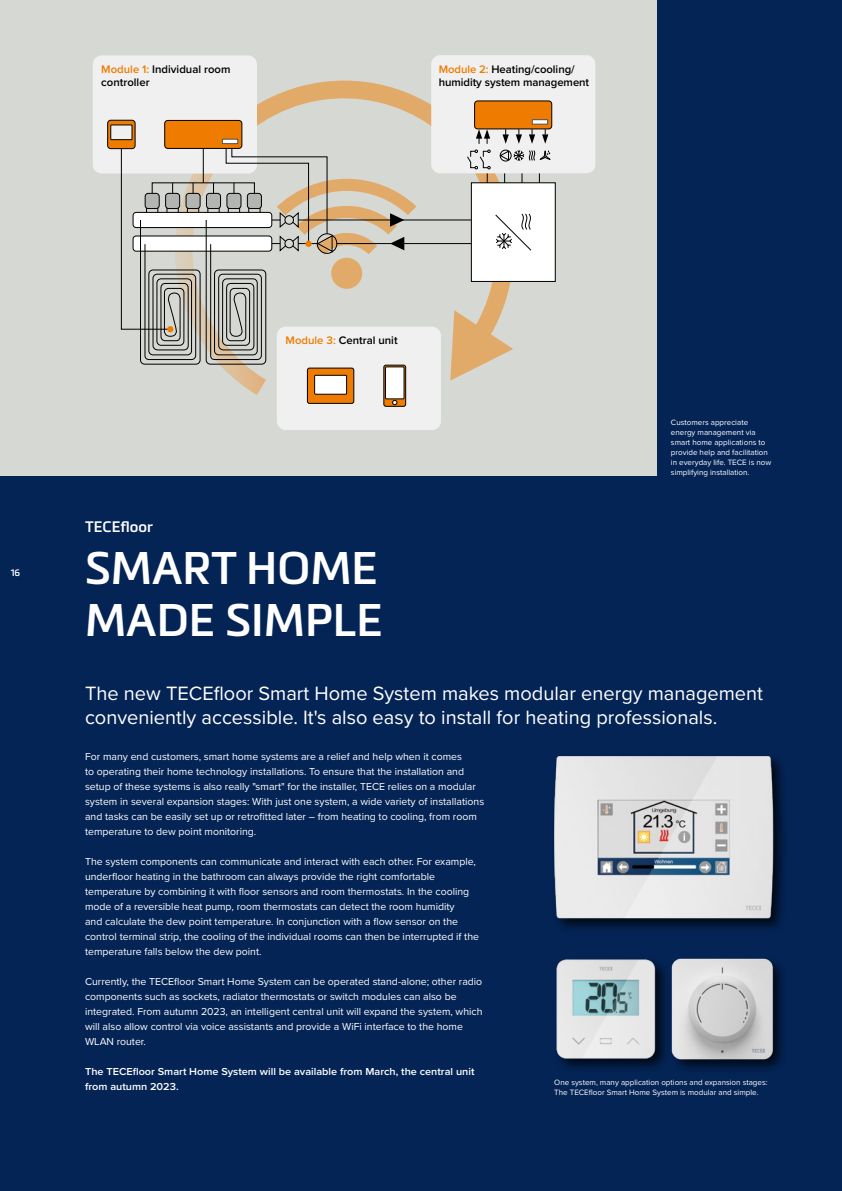
<style>
.page{position:relative;width:842px;height:1191px;background:#042455}
.page>*{position:absolute;margin:0;border:0;box-sizing:border-box;transform-origin:0 0}
.t1{font:600 45px/52px "Metronic Pro";color:#fff}
.t2{font:20px/24px "Proxima Nova";color:#fff}
.t3{font:600 15px "Metronic Pro";color:#fff}
.t4{font:600 11.3px/13.4px "Proxima Nova";color:#000}
.t5{font:10.5px/15px "Proxima Nova";color:#fff}
.t6{font:600 10.5px/15px "Proxima Nova";color:#fff;scale:1.04 1}
.t7{font:600 9.3px "Metronic Pro";color:#fff}
.t8{font:8px/10px "Proxima Nova";color:#fff}
.s1{color:#ef7c00}
</style>
<div class="page">
<div style="left:551px;top:752px;width:238px;height:181px;background:#000;opacity:.75"></div>
<img style="left:552px;top:754px;width:222px;height:165px">
<div style="left:554px;top:956px;width:116px;height:117px;background:#000;opacity:.75"></div>
<img style="left:554px;top:957px;width:103px;height:103px">
<div style="left:669px;top:956px;width:119px;height:118px;background:#000;opacity:.75"></div>
<img style="left:671px;top:957px;width:102px;height:103px">
<div style="left:0;top:0;width:657px;height:475px;background:#d6d8d3"></div>
<svg style="left:220px;top:81px;width:293px;height:314px"></svg>
<div style="left:93px;top:55px;width:164px;height:118px;background:#f0f0f0;border-radius:9px"></div>
<hr style="left:298px;top:220px;width:174px;height:1px;background:#000">
<hr style="left:337px;top:243px;width:134px;height:1px;background:#000">
<svg style="left:107px;top:119px;width:309px;height:246px"></svg>
<div style="left:277px;top:327px;width:164px;height:103px;background:#f0f0f0;border-radius:9px"></div>
<div style="left:307px;top:368px;width:47px;height:35px;background:#ef7c00;border-radius:2px"></div>
<div style="left:307px;top:368px;width:47px;height:36px;border:1px solid #000;border-radius:2px"></div>
<div style="left:315px;top:375px;width:32px;height:19px;background:#fff"></div>
<div style="left:314px;top:375px;width:33px;height:19px;border:1px solid #000"></div>
<svg style="left:384px;top:365px;width:22px;height:41px"></svg>
<div style="left:383px;top:365px;width:23px;height:42px;border:1px solid #000;border-radius:2px"></div>
<div style="left:385px;top:367px;width:19px;height:32px;background:#fff"></div>
<div style="left:385px;top:366px;width:19px;height:33px;border:1px solid #000"></div>
<svg style="left:392px;top:400px;width:5px;height:5px"></svg>
<div style="left:431px;top:55px;width:164px;height:118px;background:#f0f0f0;border-radius:9px"></div>
<div style="left:475px;top:101px;width:77px;height:28px;background:#ef7c00;border-radius:3px"></div>
<div style="left:474px;top:101px;width:78px;height:28px;border:1px solid #000;border-radius:3px"></div>
<hr style="left:532px;top:120px;width:16px;height:4px;background:#fff">
<div style="left:532px;top:119px;width:16px;height:5px;border:1px solid #4b504e"></div>
<svg style="left:476px;top:129px;width:14px;height:15px"></svg>
<svg style="left:466px;top:150px;width:25px;height:33px"></svg>
<svg style="left:499px;top:129px;width:52px;height:53px"></svg>
<div style="left:471px;top:183px;width:84px;height:98px;background:#fff"></div>
<div style="left:471px;top:182px;width:85px;height:100px;border:1px solid #000"></div>
<svg style="left:495px;top:213px;width:37px;height:38px"></svg>
<p class="t4" style="left:101px;top:62px;width:131px"><span class="s1">Module 1:</span> Individual room controller</p>
<p class="t4" style="left:439px;top:62px;width:152px"><span class="s1">Module 2:</span> Heating/cooling/ humidity system management</p>
<p class="t7" style="left:11px;top:567px;width:11px">16</p>
<p class="t4" style="left:286px;top:334px;width:114px"><span class="s1">Module 3:</span> Central unit</p>
<h3 class="t3" style="left:85px;top:518px;width:69px">TECEfloor</h3>
<h1 class="t1" style="left:85px;top:542px;width:299px">SMART HOME<br>MADE SIMPLE</h1>
<p class="t8" style="left:671px;top:417px;width:102px">Customers appreciate energy management via smart home applications to provide help and facilitation in everyday life. TECE is now simplifying installation.</p>
<h2 class="t2" style="left:85px;top:680px;width:680px">The new TECEfloor Smart Home System makes modular energy management conveniently accessible. It's also easy to install for heating professionals.</h2>
<p class="t5" style="left:85px;top:749px;width:401px">For many end customers, smart home systems are a relief and help when it comes<br>to operating their home technology installations. To ensure that the installation and setup of these systems is also really "smart" for the installer, TECE relies on a modular system in several expansion stages: With just one system, a wide variety of installations and tasks can be easily set up or retrofitted later – from heating to cooling, from room temperature to dew point monitoring.</p>
<p class="t5" style="left:85px;top:854px;width:396px">The system components can communicate and interact with each other. For example, underfloor heating in the bathroom can always provide the right comfortable temperature by combining it with floor sensors and room thermostats. In the cooling mode of a reversible heat pump, room thermostats can detect the room humidity<br>and calculate the dew point temperature. In conjunction with a flow sensor on the control terminal strip, the cooling of the individual rooms can then be interrupted if the temperature falls below the dew point.</p>
<p class="t5" style="left:85px;top:974px;width:399px">Currently, the TECEfloor Smart Home System can be operated stand-alone; other radio components such as sockets, radiator thermostats or switch modules can also be integrated. From autumn 2023, an intelligent central unit will expand the system, which will also allow control via voice assistants and provide a WiFi interface to the home WLAN router.</p>
<p class="t6" style="left:85px;top:1064px;width:376px">The TECEfloor Smart Home System will be available from March, the central unit from autumn 2023.</p>
<p class="t8" style="left:554px;top:1077px;width:215px">One system, many application options and expansion stages:<br>The TECEfloor Smart Home System is modular and simple.</p>
</div>
